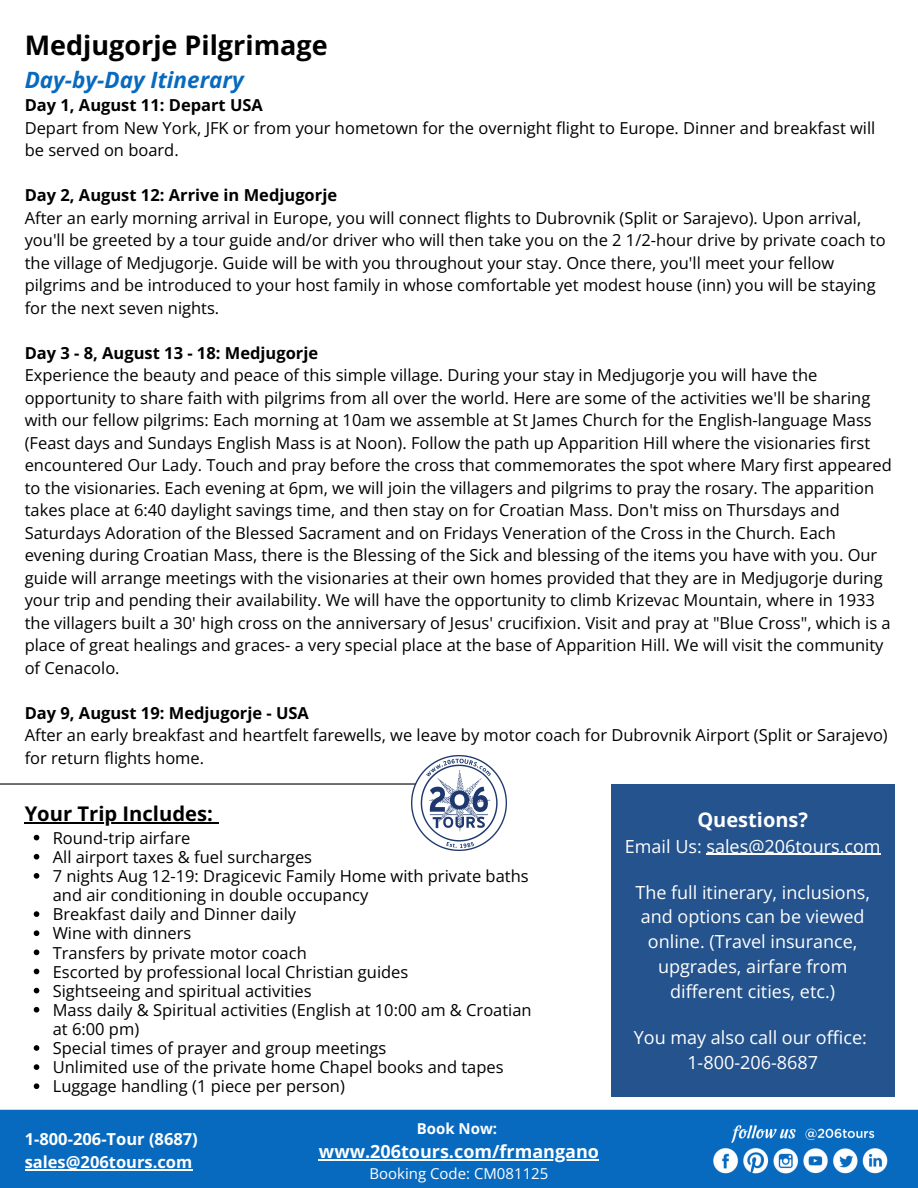
<style>
.page{position:relative;width:918px;height:1188px;background:#fff}
.page>*{position:absolute;margin:0;border:0;box-sizing:border-box;transform-origin:0 0}
.t1{font:700 27px "Open Sans";color:#000}
.t2{font:italic 700 22.5px "Open Sans";color:#086abf}
.t3{font:700 20.25px "Open Sans";color:#000}
.t4{font:700 19.95px "Open Sans";color:#fff}
.t5{font:18px/24.8px "Open Sans";color:#fff;text-align:center}
.t6{font:700 18px "Open Sans";color:#fff}
.t7{font:16.5px/22.5px "Open Sans";color:#000}
.t8{font:700 16.5px "Open Sans";color:#000}
.t9{font:700 16.5px/22.5px "Open Sans";color:#fff}
.t10{font:15px "Open Sans";color:#fff}
.t11{font:700 15px "Open Sans";color:#fff}
</style>
<div class="page">
<hr style="left:25px;top:822px;width:188px;height:2px;background:#000">
<svg style="left:34px;top:835px;width:5px;height:5px"></svg>
<svg style="left:34px;top:854px;width:5px;height:6px"></svg>
<svg style="left:34px;top:873px;width:5px;height:6px"></svg>
<svg style="left:34px;top:911px;width:5px;height:6px"></svg>
<svg style="left:34px;top:930px;width:5px;height:6px"></svg>
<svg style="left:34px;top:950px;width:5px;height:5px"></svg>
<svg style="left:34px;top:969px;width:5px;height:5px"></svg>
<svg style="left:34px;top:988px;width:5px;height:5px"></svg>
<svg style="left:34px;top:1007px;width:5px;height:6px"></svg>
<svg style="left:34px;top:1045px;width:5px;height:6px"></svg>
<svg style="left:34px;top:1064px;width:5px;height:6px"></svg>
<svg style="left:34px;top:1083px;width:5px;height:6px"></svg>
<hr style="left:0;top:783px;width:459px;height:2px;background:#000">
<div style="left:611px;top:784px;width:284px;height:312px;background:#24538d"></div>
<div style="left:0;top:1110px;width:918px;height:78px;background:#086abf"></div>
<img style="left:713px;top:1125px;width:175px;height:49px">
<img style="left:412px;top:756px;width:94px;height:94px">
<hr style="left:707px;top:854px;width:174px;height:1px;background:#fff">
<hr style="left:319px;top:1159px;width:280px;height:1px;background:#fff">
<hr style="left:25px;top:1169px;width:167px;height:1px;background:#fff">
<p class="t1" style="left:25px;top:26px;width:304px">Medjugorje Pilgrimage</p>
<p class="t2" style="left:25px;top:64px;width:220px">Day-by-Day Itinerary</p>
<p class="t8" style="left:25px;top:94px;width:240px">Day 1, August 11: Depart USA</p>
<p class="t7" style="left:25px;top:116px;width:852px">Depart from New York, JFK or from your hometown for the overnight flight to Europe. Dinner and breakfast will be served on board.</p>
<p class="t8" style="left:25px;top:184px;width:314px">Day 2, August 12: Arrive in Medjugorje</p>
<h1 class="t7" style="left:25px;top:206px;width:862px">After an early morning arrival in Europe, you will connect flights to Dubrovnik (Split or Sarajevo). Upon arrival, you'll be greeted by a tour guide and/or driver who will then take you on the 2 1/2-hour drive by private coach to the village of Medjugorje. Guide will be with you throughout your stay. Once there, you'll meet your fellow pilgrims and be introduced to your host family in whose comfortable yet modest house (inn) you will be staying for the next seven nights.</h1>
<p class="t8" style="left:25px;top:341px;width:295px">Day 3 - 8, August 13 - 18: Medjugorje</p>
<p class="t7" style="left:25px;top:364px;width:869px">Experience the beauty and peace of this simple village. During your stay in Medjugorje you will have the opportunity to share faith with pilgrims from all over the world. Here are some of the activities we'll be sharing with our fellow pilgrims: Each morning at 10am we assemble at St James Church for the English-language Mass (Feast days and Sundays English Mass is at Noon). Follow the path up Apparition Hill where the visionaries first encountered Our Lady. Touch and pray before the cross that commemorates the spot where Mary first appeared to the visionaries. Each evening at 6pm, we will join the villagers and pilgrims to pray the rosary. The apparition takes place at 6:40 daylight savings time, and then stay on for Croatian Mass. Don't miss on Thursdays and Saturdays Adoration of the Blessed Sacrament and on Fridays Veneration of the Cross in the Church. Each evening during Croatian Mass, there is the Blessing of the Sick and blessing of the items you have with you. Our guide will arrange meetings with the visionaries at their own homes provided that they are in Medjugorje during your trip and pending their availability. We will have the opportunity to climb Krizevac Mountain, where in 1933 the villagers built a 30' high cross on the anniversary of Jesus' crucifixion. Visit and pray at "Blue Cross", which is a place of great healings and graces- a very special place at the base of Apparition Hill. We will visit the community of Cenacolo.</p>
<p class="t8" style="left:25px;top:701px;width:286px">Day 9, August 19: Medjugorje - USA</p>
<p class="t7" style="left:25px;top:724px;width:865px">After an early breakfast and heartfelt farewells, we leave by motor coach for Dubrovnik Airport (Split or Sarajevo) for return flights home.</p>
<p class="t3" style="left:25px;top:800px;width:190px">Your Trip Includes:</p>
<p class="t7" style="left:53px;top:826px;width:139px">Round-trip airfare</p>
<p class="t7" style="left:53px;top:845px;width:261px">All airport taxes &amp; fuel surcharges</p>
<p class="t7" style="left:53px;top:866px;width:477px;line-height:19.2px">7 nights Aug 12-19: Dragicevic Family Home with private baths and air conditioning in double occupancy</p>
<p class="t7" style="left:53px;top:903px;width:245px">Breakfast daily and Dinner daily</p>
<p class="t7" style="left:53px;top:922px;width:140px">Wine with dinners</p>
<p class="t7" style="left:53px;top:941px;width:256px">Transfers by private motor coach</p>
<p class="t7" style="left:53px;top:960px;width:357px">Escorted by professional local Christian guides</p>
<p class="t7" style="left:53px;top:979px;width:260px">Sightseeing and spiritual activities</p>
<p class="t7" style="left:53px;top:1000px;width:480px;line-height:19.2px">Mass daily &amp; Spiritual activities (English at 10:00 am &amp; Croatian at 6:00 pm)</p>
<p class="t7" style="left:53px;top:1037px;width:335px">Special times of prayer and group meetings</p>
<p class="t7" style="left:53px;top:1056px;width:452px">Unlimited use of the private home Chapel books and tapes</p>
<p class="t7" style="left:53px;top:1075px;width:294px">Luggage handling (1 piece per person)</p>
<p class="t9" style="left:25px;top:1128px;width:175px">1-800-206-Tour (8687) sales@206tours.com</p>
<p class="t11" style="left:417px;top:1118px;width:82px">Book Now:</p>
<p class="t6" style="left:319px;top:1139px;width:282px">www.206tours.com/frmangano</p>
<p class="t10" style="left:370px;top:1163px;width:180px">Booking Code: CM081125</p>
<p class="t4" style="left:697px;top:805px;width:112px">Questions?</p>
<p class="t5" style="left:625px;top:833px;width:257px">Email Us: sales@206tours.com</p>
<p class="t5" style="left:635px;top:879px;width:236px">The full itinerary, inclusions, and options can be viewed online. (Travel insurance, upgrades, airfare from different cities, etc.)</p>
<p class="t5" style="left:634px;top:1025px;width:235px">You may also call our office:</p>
<h2 class="t5" style="left:687px;top:1049px;width:132px">1-800-206-8687</h2>
</div>
